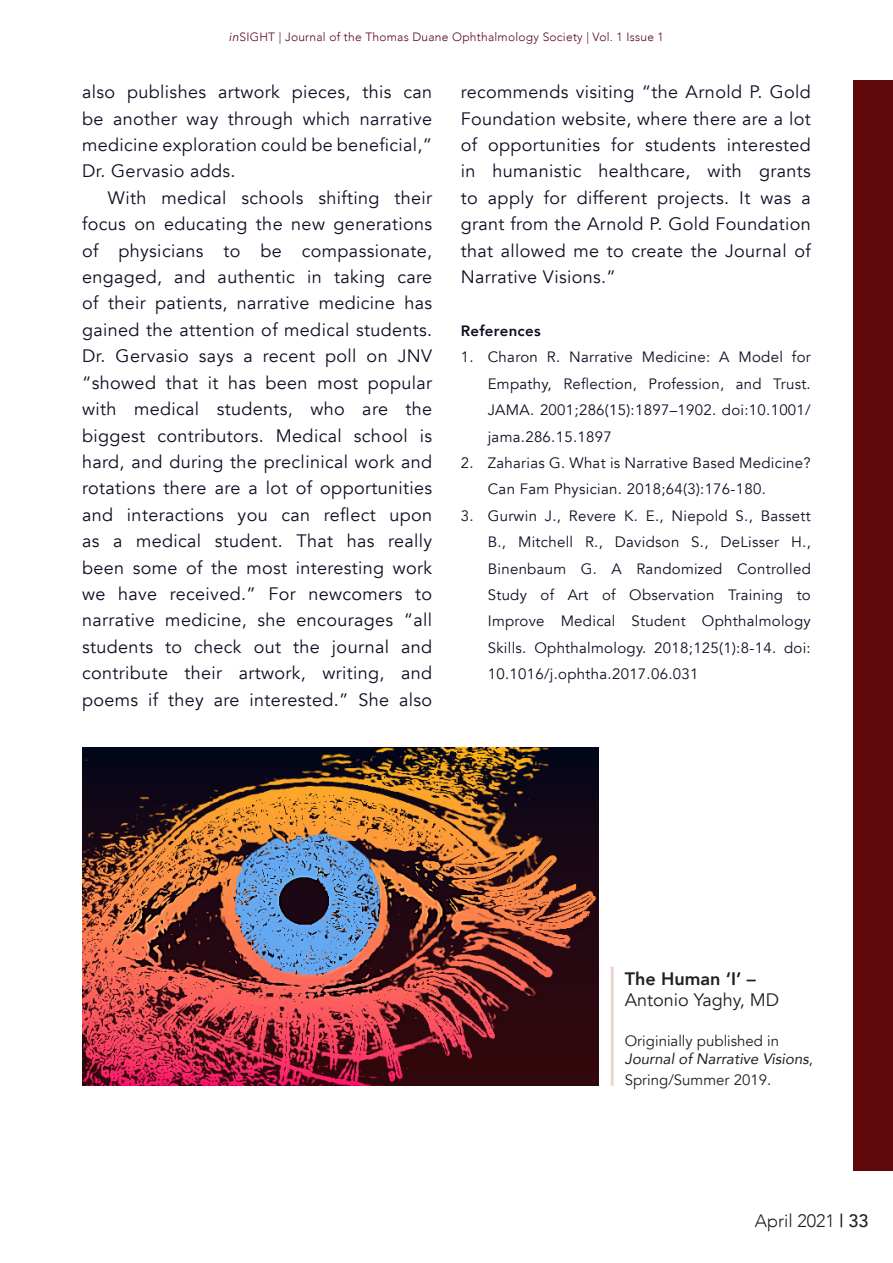
<style>
.page{position:relative;width:893px;height:1263px;background:#fff}
.page>*{position:absolute;margin:0;border:0;box-sizing:border-box;transform-origin:0 0}
.t1{font:18px/26.4px "Avenir";letter-spacing:.02em;color:#0d0f24;text-align:justify}
.t2{font:18px "Avenir";color:#231f20}
.t3{font:800 18px "Avenir";color:#231f20}
.t4{font:300 18px "Avenir";color:#231f20}
.t5{font:15px/26.4px "Avenir";letter-spacing:.02em;color:#0d0f24;text-align:justify}
.t6{font:italic 15px/18px "Avenir";color:#231f20}
.t7{font:15px "Avenir";color:#231f20}
.t8{font:800 15px "Avenir";letter-spacing:.02em;color:#0d0f24}
.t9{font:300 12px "Avenir";letter-spacing:.02em;color:#5b0925}
.s1{font-family:"Avenir Next";font-weight:400;font-style:italic}
.s2{font-style:normal}
.s3{font-weight:500}
</style>
<div class="page">
<div style="left:854px;top:80px;width:39px;height:1091px;background:#60080c"></div>
<hr style="left:611px;top:966px;width:3px;height:120px;background:#edd3ce">
<img style="left:82px;top:747px;width:517px;height:339px">
<p class="t9" style="left:229px;top:29px;width:436px"><span class="s1">in</span>SIGHT | Journal of the Thomas Duane Ophthalmology Society | Vol. 1 Issue 1</p>
<p class="t1" style="left:82px;top:79px;width:352px">also publishes artwork pieces, this can be another way through which narrative medicine exploration could be beneficial,” Dr. Gervasio adds.</p>
<p class="t1" style="left:82px;top:185px;width:352px;text-indent:25px">With medical schools shifting their focus on educating the new generations of physicians to be compassionate, engaged, and authentic in taking care of their patients, narrative medicine has gained the attention of medical students.<br>Dr. Gervasio says a recent poll on JNV “showed that it has been most popular with medical students, who are the biggest contributors. Medical school is hard, and during the preclinical work and rotations there are a lot of opportunities and interactions you can reflect upon as a medical student. That has really been some of the most interesting work we have received.” For newcomers to narrative medicine, she encourages “all students to check out the journal and contribute their artwork, writing, and poems if they are interested.” She also</p>
<p class="t1" style="left:461px;top:79px;width:352px">recommends visiting “the Arnold P. Gold Foundation website, where there are a lot of opportunities for students interested in humanistic healthcare, with grants to apply for different projects. It was a grant from the Arnold P. Gold Foundation that allowed me to create the Journal of Narrative Visions.”</p>
<p class="t8" style="left:461px;top:319px;width:81px">References</p>
<p class="t5" style="left:488px;top:344px;width:325px;text-indent:-27px">1. Charon R. Narrative Medicine: A Model for Empathy, Reflection, Profession, and Trust.<br>JAMA. 2001;286(15):1897–1902. doi:10.1001/ jama.286.15.1897</p>
<p class="t5" style="left:488px;top:450px;width:325px;text-indent:-27px">2. Zaharias G. What is Narrative Based Medicine?<br>Can Fam Physician. 2018;64(3):176-180.</p>
<p class="t5" style="left:488px;top:503px;width:325px;text-indent:-27px">3. Gurwin J., Revere K. E., Niepold S., Bassett B., Mitchell R., Davidson S., DeLisser H., Binenbaum G. A Randomized Controlled Study of Art of Observation Training to Improve Medical Student Ophthalmology Skills. Ophthalmology. 2018;125(1):8-14. doi:<br>10.1016/j.ophtha.2017.06.031</p>
<p class="t3" style="left:625px;top:964px;width:132px">The Human ‘I’ –</p>
<p class="t2" style="left:625px;top:989px;width:156px">Antonio Yaghy, MD</p>
<p class="t6" style="left:625px;top:1031px;width:190px"><span class="s2">Originially published in<br></span>Journal of Narrative Visions<span class="s2">,</span></p>
<p class="t7" style="left:625px;top:1071px;width:148px">Spring/Summer 2019.</p>
<p class="t4" style="left:755px;top:1210px;width:115px">April 2021 <span class="s3">| 33</span></p>
</div>
